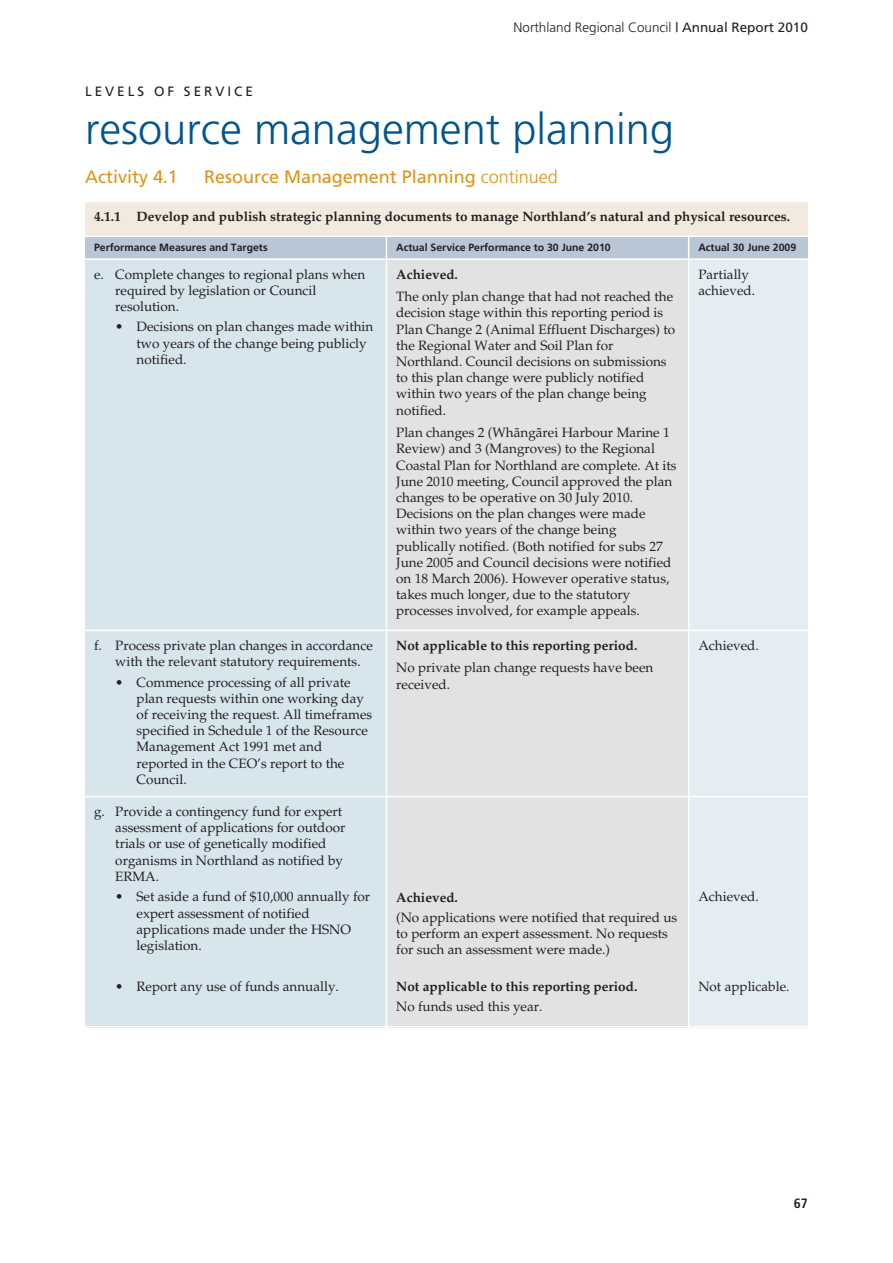
<style>
.page{position:relative;width:893px;height:1263px;background:#fff}
.page>*{position:absolute;margin:0;border:0;box-sizing:border-box;transform-origin:0 0}
.t1{font:300 43.5px "Frutiger Maori";color:#00558c}
.t2{font:18px "Frutiger Maori";color:#df9418}
.t3{font:13.5px/16.2px "Palatino Maori";color:#231f20}
.t4{font:700 13.5px "Palatino Maori";color:#231f20}
.t5{font:300 13.5px "Frutiger Maori";color:#231f20}
.t6{font:13.5px "Frutiger Maori";letter-spacing:.22em;color:#231f20}
.t7{font:700 condensed 13.5px "Frutiger Maori";color:#231f20}
.t8{font:700 10.5px "Frutiger Maori";color:#231f20}
.s1{font-weight:400}
.s2{font-weight:300}
</style>
<div class="page">
<div style="left:85px;top:201px;width:723px;height:35px;background:#f2e9df"></div>
<div style="left:85px;top:236px;width:301px;height:23px;background:#b8c6d6"></div>
<div style="left:386px;top:236px;width:303px;height:23px;background:#b8c6d6"></div>
<div style="left:689px;top:236px;width:119px;height:23px;background:#b8c6d6"></div>
<div style="left:85px;top:259px;width:301px;height:371px;background:#d7e5ec"></div>
<div style="left:386px;top:259px;width:303px;height:371px;background:#e1e2e4"></div>
<div style="left:689px;top:259px;width:119px;height:371px;background:#e4edf2"></div>
<div style="left:85px;top:630px;width:301px;height:167px;background:#d7e5ec"></div>
<div style="left:386px;top:630px;width:303px;height:167px;background:#e1e2e4"></div>
<div style="left:689px;top:630px;width:119px;height:167px;background:#e4edf2"></div>
<div style="left:85px;top:797px;width:301px;height:230px;background:#d7e5ec"></div>
<div style="left:386px;top:797px;width:303px;height:230px;background:#e1e2e4"></div>
<div style="left:689px;top:797px;width:119px;height:230px;background:#e4edf2"></div>
<hr style="left:386px;top:236px;width:1px;height:791px;background:#fff">
<hr style="left:688px;top:236px;width:1px;height:791px;background:#fff">
<hr style="left:85px;top:201px;width:723px;height:1px;background:#fff">
<hr style="left:85px;top:236px;width:723px;height:1px;background:#fff">
<hr style="left:85px;top:258px;width:723px;height:2px;background:#fff">
<hr style="left:85px;top:630px;width:723px;height:1px;background:#fff">
<hr style="left:85px;top:796px;width:723px;height:1px;background:#fff">
<hr style="left:85px;top:1026px;width:723px;height:1px;background:#fff">
<p class="t5" style="left:513px;top:22px;width:296px">Northland Regional Council <span class="s1">| Annual Report 2010</span></p>
<p class="t6" style="left:85px;top:85px;width:169px">LEVELS OF SERVICE</p>
<h1 class="t1" style="left:85px;top:111px;width:591px">resource management planning</h1>
<h2 class="t2" style="left:85px;top:170px;width:94px">Activity 4.1</h2>
<h2 class="t2" style="left:204px;top:170px;width:355px">Resource Management Planning <span class="s2">continued</span></h2>
<p class="t4" style="left:94px;top:212px;width:698px">4.1.1 Develop and publish strategic planning documents to manage Northland’s natural and physical resources.</p>
<p class="t8" style="left:94px;top:243px;width:175px">Performance Measures and Targets</p>
<p class="t8" style="left:396px;top:243px;width:216px">Actual Service Performance to 30 June 2010</p>
<p class="t8" style="left:698px;top:243px;width:99px">Actual 30 June 2009</p>
<p class="t3" style="left:115px;top:267px;width:251px;text-indent:-21px">e. Complete changes to regional plans when required by legislation or Council resolution.</p>
<p class="t3" style="left:137px;top:320px;width:238px;text-indent:-21px">• Decisions on plan changes made within two years of the change being publicly notified.</p>
<p class="t3" style="left:698px;top:267px;width:58px">Partially achieved.</p>
<p class="t4" style="left:396px;top:269px;width:63px">Achieved.</p>
<p class="t3" style="left:396px;top:290px;width:280px">The only plan change that had not reached the decision stage within this reporting period is Plan Change 2 (Animal Effluent Discharges) to the Regional Water and Soil Plan for Northland. Council decisions on submissions to this plan change were publicly notified within two years of the plan change being notified.</p>
<p class="t3" style="left:396px;top:426px;width:282px">Plan changes 2 (Whängärei Harbour Marine 1<br>Review) and 3 (Mangroves) to the Regional Coastal Plan for Northland are complete. At its June 2010 meeting, Council approved the plan changes to be operative on 30 July 2010.<br>Decisions on the plan changes were made within two years of the change being publically notified. (Both notified for subs 27<br>June 2005 and Council decisions were notified on 18 March 2006). However operative status, takes much longer, due to the statutory processes involved, for example appeals.</p>
<p class="t3" style="left:115px;top:639px;width:259px;text-indent:-21px">f. Process private plan changes in accordance with the relevant statutory requirements.</p>
<p class="t3" style="left:137px;top:675px;width:237px;text-indent:-21px">• Commence processing of all private plan requests within one working day of receiving the request. All timeframes specified in Schedule 1 of the Resource<br>Management Act 1991 met and reported in the CEO’s report to the<br>Council.</p>
<p class="t3" style="left:115px;top:805px;width:232px;text-indent:-21px">g. Provide a contingency fund for expert assessment of applications for outdoor trials or use of genetically modified organisms in Northland as notified by<br>ERMA.</p>
<p class="t3" style="left:137px;top:890px;width:235px;text-indent:-21px">• Set aside a fund of $10,000 annually for expert assessment of notified applications made under the HSNO legislation.</p>
<p class="t3" style="left:115px;top:980px;width:225px">• Report any use of funds annually.</p>
<p class="t4" style="left:396px;top:640px;width:243px">Not applicable to this reporting period.</p>
<p class="t3" style="left:396px;top:661px;width:259px">No private plan change requests have been received.</p>
<p class="t3" style="left:698px;top:639px;width:62px">Achieved.</p>
<p class="t4" style="left:396px;top:892px;width:63px">Achieved.</p>
<p class="t3" style="left:396px;top:911px;width:283px">(No applications were notified that required us to perform an expert assessment. No requests for such an assessment were made.)</p>
<p class="t4" style="left:396px;top:981px;width:243px">Not applicable to this reporting period.</p>
<p class="t3" style="left:396px;top:1000px;width:148px">No funds used this year.</p>
<p class="t3" style="left:698px;top:890px;width:62px">Achieved.</p>
<p class="t3" style="left:698px;top:980px;width:93px">Not applicable.</p>
<p class="t7" style="left:794px;top:1198px;width:16px">67</p>
</div>
